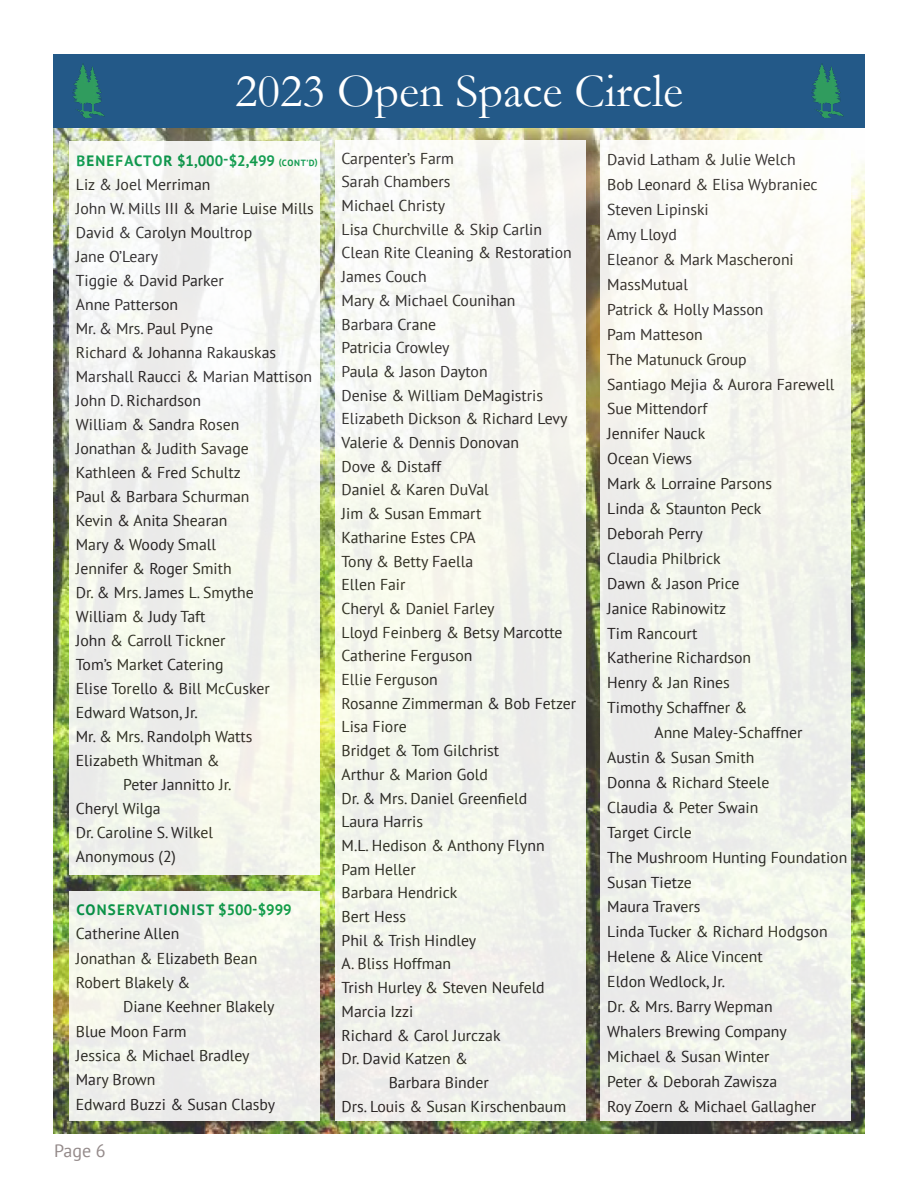
<style>
.page{position:relative;width:918px;height:1188px;background:#fff}
.page>*{position:absolute;margin:0;border:0;box-sizing:border-box;transform-origin:0 0}
.t1{font:48px "Garamond";color:#fff}
.t2{font:18px "PT Sans";color:#948a8a}
.t3{font:15.75px/24.3px "PT Sans";color:#231f20}
.t4{font:700 15px "PT Sans";letter-spacing:.05em;color:#009748}
.t5{font:700 15px "PT Sans";letter-spacing:.08em;color:#009748}
.s1{font-size:9px}
</style>
<div class="page">
<img style="left:53px;top:127px;width:812px;height:1007px">
<div style="left:53px;top:54px;width:812px;height:73px;background:#235988"></div>
<img style="left:73px;top:64px;width:32px;height:54px">
<img style="left:812px;top:64px;width:31px;height:54px">
<div style="left:69px;top:141px;width:251px;height:734px;background:linear-gradient(to right,#eff1ee,#f6f7f0)"></div>
<div style="left:69px;top:891px;width:251px;height:229px;background:#f0f1eb"></div>
<div style="left:335px;top:140px;width:250px;height:980px;background:linear-gradient(to right,#f6f8f0,#f0f0ec)"></div>
<div style="left:600px;top:140px;width:251px;height:981px;background:#f2f4ec"></div>
<p class="t1" style="left:235px;top:59px;width:449px">2023 Open Space Circle</p>
<p class="t4" style="left:76px;top:150px;width:243px">BENEFACTOR $1,000-$2,499 <span class="s1">(CONT’D)</span></p>
<p class="t3" style="left:76px;top:172px;width:136px">Liz &amp; Joel Merriman</p>
<p class="t3" style="left:76px;top:196px;width:240px">John W. Mills III &amp; Marie Luise Mills</p>
<p class="t3" style="left:76px;top:220px;width:178px">David &amp; Carolyn Moultrop</p>
<p class="t3" style="left:76px;top:244px;width:84px">Jane O’Leary</p>
<p class="t3" style="left:76px;top:268px;width:150px">Tiggie &amp; David Parker</p>
<p class="t3" style="left:76px;top:292px;width:104px">Anne Patterson</p>
<p class="t3" style="left:76px;top:316px;width:139px">Mr. &amp; Mrs. Paul Pyne</p>
<p class="t3" style="left:76px;top:340px;width:202px">Richard &amp; Johanna Rakauskas</p>
<p class="t3" style="left:76px;top:364px;width:238px">Marshall Raucci &amp; Marian Mattison</p>
<p class="t3" style="left:76px;top:388px;width:127px">John D. Richardson</p>
<p class="t3" style="left:76px;top:412px;width:165px">William &amp; Sandra Rosen</p>
<p class="t3" style="left:76px;top:436px;width:175px">Jonathan &amp; Judith Savage</p>
<p class="t3" style="left:76px;top:460px;width:166px">Kathleen &amp; Fred Schultz</p>
<p class="t3" style="left:76px;top:484px;width:175px">Paul &amp; Barbara Schurman</p>
<p class="t3" style="left:76px;top:508px;width:153px">Kevin &amp; Anita Shearan</p>
<p class="t3" style="left:76px;top:532px;width:142px">Mary &amp; Woody Small</p>
<p class="t3" style="left:76px;top:556px;width:157px">Jennifer &amp; Roger Smith</p>
<p class="t3" style="left:76px;top:580px;width:179px">Dr. &amp; Mrs. James L. Smythe</p>
<p class="t3" style="left:76px;top:604px;width:131px">William &amp; Judy Taft</p>
<p class="t3" style="left:76px;top:628px;width:151px">John &amp; Carroll Tickner</p>
<p class="t3" style="left:76px;top:652px;width:149px">Tom’s Market Catering</p>
<p class="t3" style="left:76px;top:676px;width:195px">Elise Torello &amp; Bill McCusker</p>
<p class="t3" style="left:76px;top:700px;width:124px">Edward Watson, Jr.</p>
<p class="t3" style="left:76px;top:724px;width:178px">Mr. &amp; Mrs. Randolph Watts</p>
<p class="t3" style="left:76px;top:748px;width:145px">Elizabeth Whitman &amp;</p>
<p class="t3" style="left:123px;top:772px;width:110px">Peter Jannitto Jr.</p>
<p class="t3" style="left:76px;top:796px;width:86px">Cheryl Wilga</p>
<p class="t3" style="left:76px;top:820px;width:139px">Dr. Caroline S. Wilkel</p>
<p class="t3" style="left:76px;top:844px;width:102px">Anonymous (2)</p>
<p class="t5" style="left:76px;top:900px;width:217px">CONSERVATIONIST $500-$999</p>
<p class="t3" style="left:76px;top:921px;width:183px">Catherine Allen<br>Jonathan &amp; Elizabeth Bean<br>Robert Blakely &amp;</p>
<p class="t3" style="left:76px;top:994px;width:201px;text-indent:47px">Diane Keehner Blakely<br>Blue Moon Farm<br>Jessica &amp; Michael Bradley<br>Mary Brown<br>Edward Buzzi &amp; Susan Clasby</p>
<p class="t3" style="left:342px;top:146px;width:114px">Carpenter’s Farm</p>
<p class="t3" style="left:342px;top:169px;width:110px">Sarah Chambers</p>
<p class="t3" style="left:342px;top:193px;width:105px">Michael Christy</p>
<p class="t3" style="left:342px;top:217px;width:202px">Lisa Churchville &amp; Skip Carlin</p>
<p class="t3" style="left:342px;top:240px;width:232px">Clean Rite Cleaning &amp; Restoration</p>
<p class="t3" style="left:342px;top:264px;width:87px">James Couch</p>
<p class="t3" style="left:342px;top:288px;width:175px">Mary &amp; Michael Counihan</p>
<p class="t3" style="left:342px;top:312px;width:96px">Barbara Crane</p>
<p class="t3" style="left:342px;top:335px;width:109px">Patricia Crowley</p>
<p class="t3" style="left:342px;top:359px;width:148px">Paula &amp; Jason Dayton</p>
<p class="t3" style="left:342px;top:383px;width:203px">Denise &amp; William DeMagistris</p>
<p class="t3" style="left:342px;top:406px;width:227px">Elizabeth Dickson &amp; Richard Levy</p>
<p class="t3" style="left:342px;top:430px;width:179px">Valerie &amp; Dennis Donovan</p>
<p class="t3" style="left:342px;top:454px;width:101px">Dove &amp; Distaff</p>
<p class="t3" style="left:342px;top:477px;width:149px">Daniel &amp; Karen DuVal</p>
<p class="t3" style="left:342px;top:501px;width:141px">Jim &amp; Susan Emmart</p>
<p class="t3" style="left:342px;top:525px;width:136px">Katharine Estes CPA</p>
<p class="t3" style="left:342px;top:549px;width:133px">Tony &amp; Betty Faella</p>
<p class="t3" style="left:342px;top:572px;width:65px">Ellen Fair</p>
<p class="t3" style="left:342px;top:596px;width:154px">Cheryl &amp; Daniel Farley</p>
<p class="t3" style="left:342px;top:620px;width:223px">Lloyd Feinberg &amp; Betsy Marcotte</p>
<p class="t3" style="left:342px;top:643px;width:133px">Catherine Ferguson</p>
<p class="t3" style="left:342px;top:667px;width:98px">Ellie Ferguson</p>
<p class="t3" style="left:342px;top:691px;width:236px">Rosanne Zimmerman &amp; Bob Fetzer</p>
<p class="t3" style="left:342px;top:714px;width:67px">Lisa Fiore</p>
<p class="t3" style="left:342px;top:738px;width:159px">Bridget &amp; Tom Gilchrist</p>
<p class="t3" style="left:342px;top:762px;width:148px">Arthur &amp; Marion Gold</p>
<p class="t3" style="left:342px;top:786px;width:187px">Dr. &amp; Mrs. Daniel Greenfield</p>
<p class="t3" style="left:342px;top:809px;width:83px">Laura Harris</p>
<p class="t3" style="left:342px;top:833px;width:205px">M.L. Hedison &amp; Anthony Flynn</p>
<p class="t3" style="left:342px;top:857px;width:76px">Pam Heller</p>
<p class="t3" style="left:342px;top:880px;width:117px">Barbara Hendrick</p>
<p class="t3" style="left:342px;top:904px;width:66px">Bert Hess</p>
<p class="t3" style="left:342px;top:928px;width:136px">Phil &amp; Trish Hindley</p>
<p class="t3" style="left:342px;top:951px;width:111px">A. Bliss Hoffman</p>
<p class="t3" style="left:342px;top:975px;width:205px">Trish Hurley &amp; Steven Neufeld</p>
<p class="t3" style="left:342px;top:999px;width:73px">Marcia Izzi</p>
<p class="t3" style="left:342px;top:1023px;width:160px">Richard &amp; Carol Jurczak</p>
<p class="t3" style="left:342px;top:1046px;width:128px">Dr. David Katzen &amp;</p>
<p class="t3" style="left:389px;top:1070px;width:101px">Barbara Binder</p>
<p class="t3" style="left:342px;top:1094px;width:226px">Drs. Louis &amp; Susan Kirschenbaum</p>
<p class="t3" style="left:607px;top:147px;width:190px">David Latham &amp; Julie Welch</p>
<p class="t3" style="left:607px;top:172px;width:212px">Bob Leonard &amp; Elisa Wybraniec</p>
<p class="t3" style="left:607px;top:197px;width:103px">Steven Lipinski</p>
<p class="t3" style="left:607px;top:222px;width:71px">Amy Lloyd</p>
<p class="t3" style="left:607px;top:247px;width:188px">Eleanor &amp; Mark Mascheroni</p>
<p class="t3" style="left:607px;top:272px;width:82px">MassMutual</p>
<p class="t3" style="left:607px;top:297px;width:158px">Patrick &amp; Holly Masson</p>
<p class="t3" style="left:607px;top:322px;width:97px">Pam Matteson</p>
<p class="t3" style="left:607px;top:347px;width:141px">The Matunuck Group</p>
<p class="t3" style="left:607px;top:371px;width:229px">Santiago Mejia &amp; Aurora Farewell</p>
<p class="t3" style="left:607px;top:396px;width:102px">Sue Mittendorf</p>
<p class="t3" style="left:607px;top:421px;width:99px">Jennifer Nauck</p>
<p class="t3" style="left:607px;top:446px;width:86px">Ocean Views</p>
<p class="t3" style="left:607px;top:471px;width:166px">Mark &amp; Lorraine Parsons</p>
<p class="t3" style="left:607px;top:496px;width:156px">Linda &amp; Staunton Peck</p>
<p class="t3" style="left:607px;top:521px;width:97px">Deborah Perry</p>
<p class="t3" style="left:607px;top:546px;width:115px">Claudia Philbrick</p>
<p class="t3" style="left:607px;top:571px;width:134px">Dawn &amp; Jason Price</p>
<p class="t3" style="left:607px;top:596px;width:120px">Janice Rabinowitz</p>
<p class="t3" style="left:607px;top:620px;width:92px">Tim Rancourt</p>
<p class="t3" style="left:607px;top:645px;width:145px">Katherine Richardson</p>
<p class="t3" style="left:607px;top:670px;width:124px">Henry &amp; Jan Rines</p>
<p class="t3" style="left:607px;top:695px;width:142px">Timothy Schaffner &amp;</p>
<p class="t3" style="left:654px;top:720px;width:150px">Anne Maley-Schaffner</p>
<p class="t3" style="left:607px;top:745px;width:149px">Austin &amp; Susan Smith</p>
<p class="t3" style="left:607px;top:770px;width:164px">Donna &amp; Richard Steele</p>
<p class="t3" style="left:607px;top:795px;width:153px">Claudia &amp; Peter Swain</p>
<p class="t3" style="left:607px;top:820px;width:86px">Target Circle</p>
<p class="t3" style="left:607px;top:845px;width:242px">The Mushroom Hunting Foundation</p>
<p class="t3" style="left:607px;top:869px;width:86px">Susan Tietze</p>
<p class="t3" style="left:607px;top:894px;width:95px">Maura Travers</p>
<p class="t3" style="left:607px;top:919px;width:222px">Linda Tucker &amp; Richard Hodgson</p>
<p class="t3" style="left:607px;top:944px;width:157px">Helene &amp; Alice Vincent</p>
<p class="t3" style="left:607px;top:969px;width:119px">Eldon Wedlock, Jr.</p>
<p class="t3" style="left:607px;top:994px;width:167px">Dr. &amp; Mrs. Barry Wepman</p>
<p class="t3" style="left:607px;top:1019px;width:181px">Whalers Brewing Company</p>
<p class="t3" style="left:607px;top:1044px;width:164px">Michael &amp; Susan Winter</p>
<p class="t3" style="left:607px;top:1069px;width:172px">Peter &amp; Deborah Zawisza</p>
<p class="t3" style="left:607px;top:1094px;width:210px">Roy Zoern &amp; Michael Gallagher</p>
<p class="t2" style="left:54px;top:1139px;width:53px">Page 6</p>
</div>
